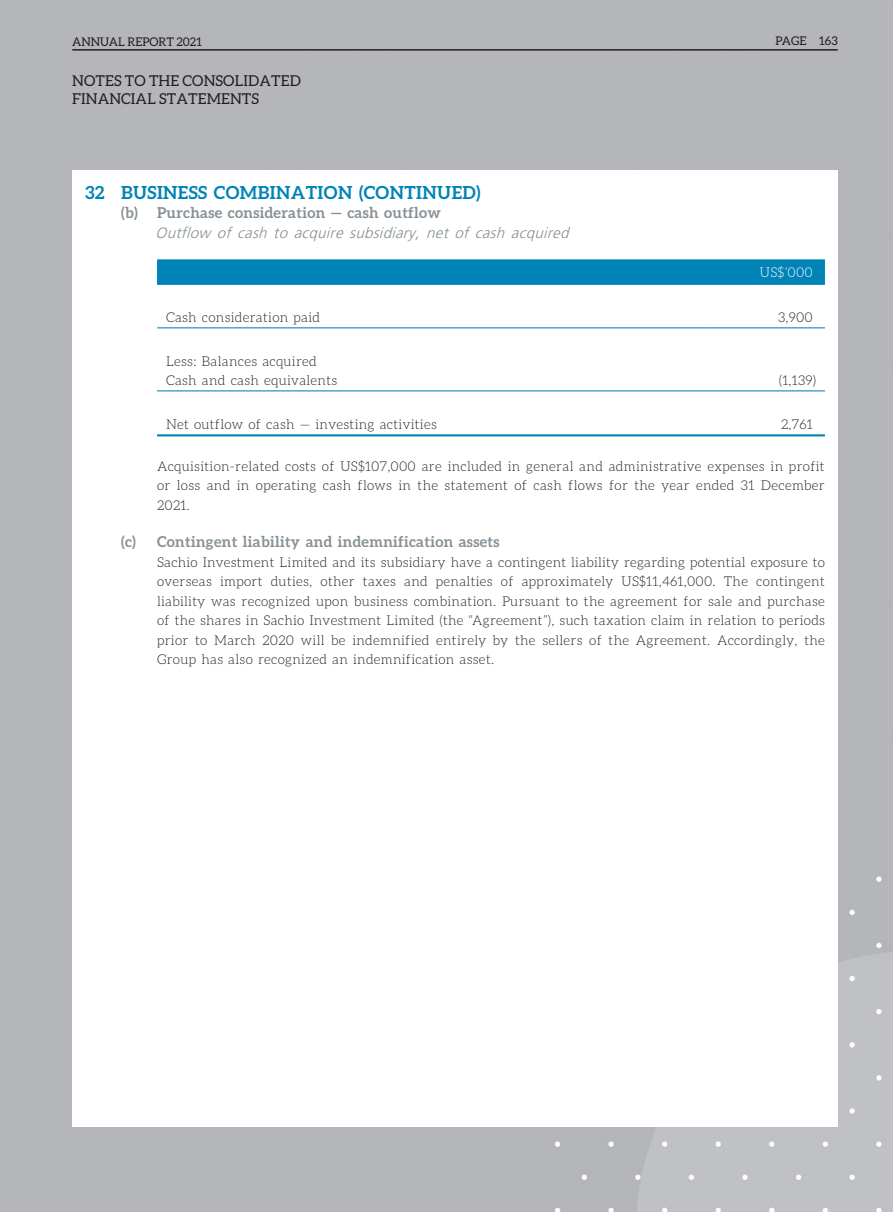
<style>
.page{position:relative;width:893px;height:1212px;background:#fff}
.page>*{position:absolute;margin:0;border:0;box-sizing:border-box;transform-origin:0 0}
._03_H1{font:700 18px "Aleo";letter-spacing:.02em;color:#0083b6}
._04___H2{font:700 15px "Aleo";letter-spacing:.02em;color:#869096}
._06_______H4{font:italic 300 15px "Frutiger LT Std";color:#869096}
.t1{font:15px/18px "Aleo";letter-spacing:.01em;color:#231f20}
._13_____P4{font:300 13.5px/19.5px "Aleo";letter-spacing:.02em;color:#231f20;text-align:justify}
._15_Table_Stub{font:300 13.5px "Aleo";letter-spacing:.02em;color:#231f20}
._01_Body_Text{font:300 13.5px "Aleo";letter-spacing:.01em;color:#231f20}
._01_Body_Text-2{font:300 13.5px "Aleo";color:#fff}
.t2{font:12px "Aleo";color:#231f20}
</style>
<div class="page">
<hr style="left:72px;top:49px;width:766px;height:2px;background:#231f20">
<svg style="left:157px;top:259px;width:668px;height:26px;background:#0485b7"></svg>
<hr style="left:157px;top:327px;width:548px;height:1px;background:#0083b6">
<hr style="left:705px;top:327px;width:120px;height:1px;background:#0083b6">
<hr style="left:157px;top:390px;width:548px;height:1px;background:#0083b6">
<hr style="left:705px;top:390px;width:120px;height:1px;background:#0083b6">
<hr style="left:157px;top:434px;width:548px;height:2px;background:#0083b6">
<hr style="left:705px;top:434px;width:120px;height:2px;background:#0083b6">
<p class="t2" style="left:72px;top:35px;width:131px">ANNUAL REPORT 2021</p>
<p class="t2" style="left:776px;top:34px;width:64px">PAGE 163</p>
<p class="t1" style="left:72px;top:72px;width:230px">NOTES TO THE CONSOLIDATED<br>FINANCIAL STATEMENTS</p>
<p class="_03_H1" style="left:85px;top:182px;width:397px">32 BUSINESS COMBINATION (CONTINUED)</p>
<p class="_04___H2" style="left:121px;top:204px;width:321px">(b) Purchase consideration — cash outflow</p>
<p class="_06_______H4" style="left:156px;top:224px;width:419px">Outflow of cash to acquire subsidiary, net of cash acquired</p>
<p class="_01_Body_Text-2" style="left:760px;top:265px;width:55px">US$’000</p>
<p class="_15_Table_Stub" style="left:166px;top:310px;width:156px">Cash consideration paid</p>
<p class="_01_Body_Text" style="left:778px;top:310px;width:36px">3,900</p>
<p class="_15_Table_Stub" style="left:166px;top:354px;width:152px">Less: Balances acquired</p>
<p class="_15_Table_Stub" style="left:166px;top:373px;width:173px">Cash and cash equivalents</p>
<p class="_01_Body_Text" style="left:779px;top:373px;width:39px">(1,139)</p>
<p class="_15_Table_Stub" style="left:166px;top:417px;width:272px">Net outflow of cash — investing activities</p>
<p class="_01_Body_Text" style="left:781px;top:417px;width:33px">2,761</p>
<p class="_13_____P4" style="left:157px;top:456px;width:669px">Acquisition-related costs of US$107,000 are included in general and administrative expenses in profit or loss and in operating cash flows in the statement of cash flows for the year ended 31 December 2021.</p>
<p class="_04___H2" style="left:121px;top:533px;width:380px">(c) Contingent liability and indemnification assets</p>
<p class="_13_____P4" style="left:157px;top:552px;width:669px">Sachio Investment Limited and its subsidiary have a contingent liability regarding potential exposure to overseas import duties, other taxes and penalties of approximately US$11,461,000. The contingent liability was recognized upon business combination. Pursuant to the agreement for sale and purchase of the shares in Sachio Investment Limited (the “Agreement”), such taxation claim in relation to periods prior to March 2020 will be indemnified entirely by the sellers of the Agreement. Accordingly, the Group has also recognized an indemnification asset.</p>
</div>
